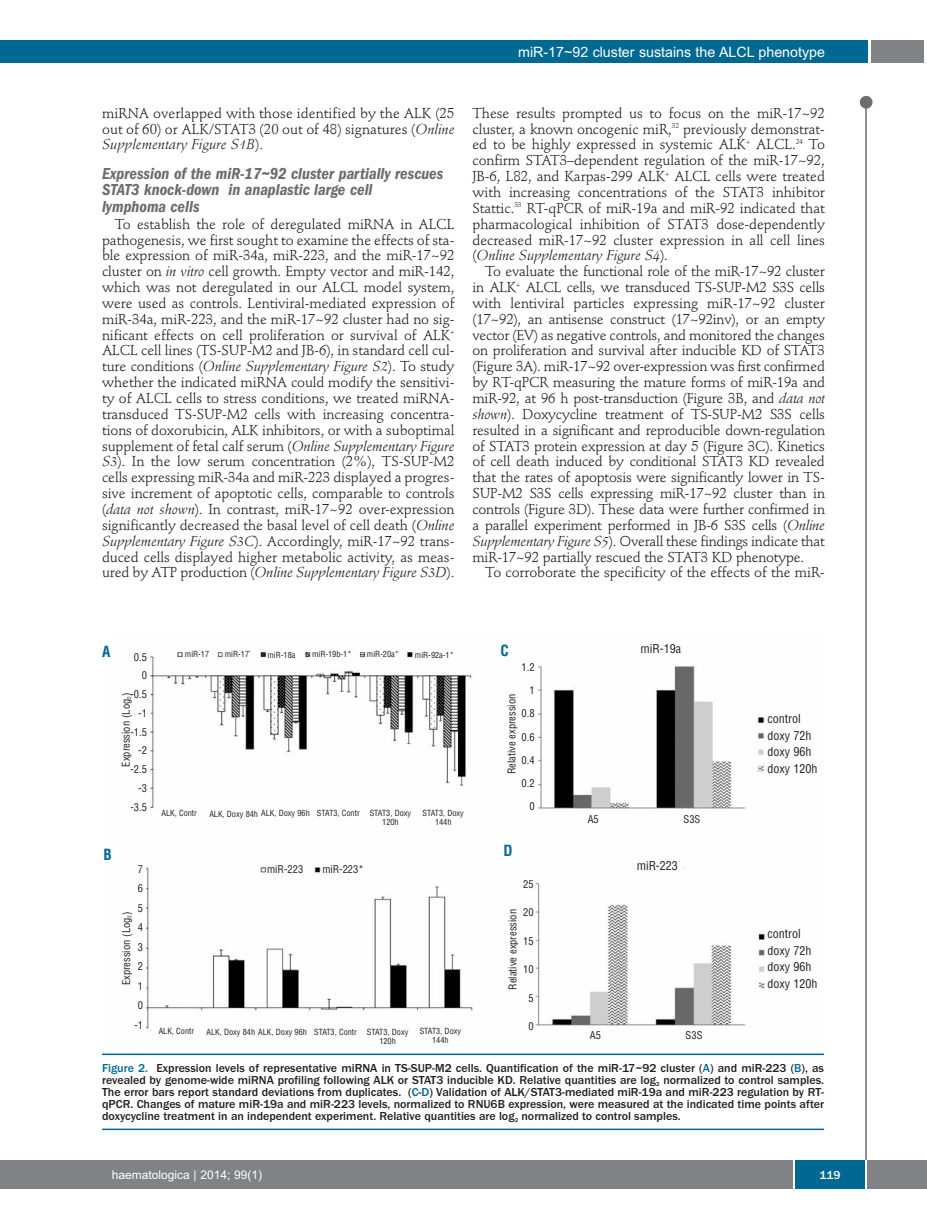
<style>
.page{position:relative;width:927px;height:1225px;background:#fff}
.page>*{position:absolute;margin:0;border:0;box-sizing:border-box;transform-origin:0 0}
.t1{font:italic 600 condensed 16.5px/16.5px "Franklin Gothic";color:#6c6d70}
.t2{font:700 condensed 15px "Helvetica";color:#006991}
.t3{font:14.25px/15.9px "Stempel Schneidler";letter-spacing:-.005em;color:#231f20;text-align:justify}
.t4{font:14.25px "Arial";color:#fff}
.t5{font:500 12px/12px "Franklin Gothic";color:#231f20;text-align:justify}
.t6{font:condensed 12px/16.5px "Helvetica";color:#231f20}
.t7{font:12px "Arial";color:#fff}
.t8{font:500 12px "Franklin Gothic";color:#fff}
.t9{font:condensed 10.5px/18.8px "Helvetica";color:#231f20;text-align:right}
.t10{font:condensed 8.25px/9px "Helvetica";color:#231f20}
.s1{font-style:italic}
.s2{color:#006991}
</style>
<div class="page">
<div style="left:860px;top:96px;width:12px;height:13px;background:#6c6d70;border-radius:50%"></div>
<hr style="left:865px;top:98px;width:2px;height:1062px;background:#6c6d70">
<div style="left:871px;top:40px;width:52px;height:22px;background:#808285"></div>
<div style="left:18px;top:40px;width:849px;height:22px;background:#006991"></div>
<div style="left:17px;top:1160px;width:910px;height:28px;background:#808285"></div>
<div style="left:795px;top:1160px;width:70px;height:28px;background:#006991"></div>
<hr style="left:793px;top:1160px;width:2px;height:28px;background:#fff">
<hr style="left:865px;top:1160px;width:2px;height:28px;background:#fff">
<div style="left:0;top:40px;width:19px;height:22px;background:#006991"></div>
<div style="left:0;top:1160px;width:18px;height:28px;background:#808285"></div>
<img style="left:105px;top:652px;width:719px;height:404px">
<hr style="left:102px;top:1053px;width:722px;height:2px;background:#006991">
<hr style="left:102px;top:1128px;width:722px;height:2px;background:#006991">
<p class="t4" style="left:518px;top:44px;width:308px">miR-17~92 cluster sustains the ALCL phenotype</p>
<p class="t3" style="left:102px;top:106px;width:354px">miRNA overlapped with those identified by the ALK (25 out of 60) or ALK/STAT3 (20 out of 48) signatures (<span class="s1">Online Supplementary Figure S1B</span>).</p>
<p class="t1" style="left:102px;top:166px;width:343px">Expression of the miR-17~92 cluster partially rescues<br>STAT3 knock-down in anaplastic large cell<br>lymphoma cells</p>
<p class="t3" style="left:102px;top:217px;width:354px;text-indent:13px">To establish the role of deregulated miRNA in ALCL pathogenesis, we first sought to examine the effects of sta&shy;ble expression of miR-34a, miR-223, and the miR-17~92 cluster on <span class="s1">in vitro</span> cell growth. Empty vector and miR-142, which was not deregulated in our ALCL model system, were used as controls. Lentiviral-mediated expression of miR-34a, miR-223, and the miR-17~92 cluster had no sig&shy;nificant effects on cell proliferation or survival of ALK<sup>+ </sup>ALCL cell lines (TS-SUP-M2 and JB-6), in standard cell cul&shy;ture conditions (<span class="s1">Online Supplementary Figure S2</span>). To study whether the indicated miRNA could modify the sensitivi&shy;ty of ALCL cells to stress conditions, we treated miRNA&shy;transduced TS-SUP-M2 cells with increasing concentra&shy;tions of doxorubicin, ALK inhibitors, or with a suboptimal supplement of fetal calf serum (<span class="s1">Online Supplementary Figure S3</span>). In the low serum concentration (2%), TS-SUP-M2 cells expressing miR-34a and miR-223 displayed a progres&shy;sive increment of apoptotic cells, comparable to controls (<span class="s1">data not shown</span>). In contrast, miR-17~92 over-expression significantly decreased the basal level of cell death (<span class="s1">Online Supplementary Figure S3C</span>). Accordingly, miR-17~92 trans&shy;duced cells displayed higher metabolic activity, as meas&shy;ured by ATP production (<span class="s1">Online Supplementary Figure S3D</span>).</p>
<p class="t3" style="left:472px;top:106px;width:354px">These results prompted us to focus on the miR-17~92 cluster, a known oncogenic miR,<sup>32</sup> previously demonstrat&shy;ed to be highly expressed in systemic ALK<sup>+</sup> ALCL.<sup>24</sup> To confirm STAT3–dependent regulation of the miR-17~92, JB-6, L82, and Karpas-299 ALK<sup>+</sup> ALCL cells were treated with increasing concentrations of the STAT3 inhibitor Stattic.<sup>33</sup> RT-qPCR of miR-19a and miR-92 indicated that pharmacological inhibition of STAT3 dose-dependently decreased miR-17~92 cluster expression in all cell lines (<span class="s1">Online Supplementary Figure S4</span>).</p>
<p class="t3" style="left:472px;top:265px;width:354px;text-indent:13px">To evaluate the functional role of the miR-17~92 cluster in ALK<sup>+</sup> ALCL cells, we transduced TS-SUP-M2 S3S cells with lentiviral particles expressing miR-17~92 cluster (17~92), an antisense construct (17~92inv), or an empty vector (EV) as negative controls, and monitored the changes on proliferation and survival after inducible KD of STAT3 (Figure 3A). miR-17~92 over-expression was first confirmed by RT-qPCR measuring the mature forms of miR-19a and miR-92, at 96 h post-transduction (Figure 3B, and <span class="s1">data not shown</span>). Doxycycline treatment of TS-SUP-M2 S3S cells resulted in a significant and reproducible down-regulation of STAT3 protein expression at day 5 (Figure 3C). Kinetics of cell death induced by conditional STAT3 KD revealed that the rates of apoptosis were significantly lower in TS-SUP-M2 S3S cells expressing miR-17~92 cluster than in controls (Figure 3D). These data were further confirmed in a parallel experiment performed in JB-6 S3S cells (<span class="s1">Online Supplementary Figure S5</span>). Overall these findings indicate that miR-17~92 partially rescued the STAT3 KD phenotype.</p>
<p class="t3" style="left:485px;top:566px;width:341px">To corroborate the specificity of the effects of the miR-</p>
<p class="t2" style="left:102px;top:643px;width:10px">A</p>
<p class="t2" style="left:501px;top:642px;width:10px">C</p>
<p class="t9" style="left:130px;top:647px;width:18px">0.5<br>0 -0.5 -1 -1.5 -2 -2.5 -3 -3.5</p>
<p class="t10" style="left:185px;top:649px;width:26px">miR-17</p>
<p class="t10" style="left:162px;top:808px;width:37px">ALK, Contr</p>
<p class="t10" style="left:382px;top:809px;width:30px;text-indent:-173px">ALK, Doxy 84h ALK, Doxy 96h STAT3, Contr STAT3, Doxy<br>120h</p>
<p class="t10" style="left:422px;top:808px;width:43px;text-align:center">STAT3, Doxy<br>144h</p>
<p class="t10" style="left:225px;top:650px;width:28px">miR-17<sup>*</sup></p>
<p class="t10" style="left:268px;top:650px;width:29px">miR-18a</p>
<p class="t10" style="left:312px;top:650px;width:41px">miR-19b-1*</p>
<p class="t10" style="left:367px;top:650px;width:34px">miR-20a*</p>
<p class="t10" style="left:415px;top:650px;width:40px">miR-92a-1*</p>
<p class="t9" style="left:521px;top:658px;width:15px">1.2</p>
<p class="t9" style="left:529px;top:681px;width:7px">1</p>
<p class="t9" style="left:521px;top:704px;width:15px">0.8</p>
<p class="t9" style="left:521px;top:727px;width:15px">0.6</p>
<p class="t9" style="left:521px;top:751px;width:15px">0.4</p>
<p class="t9" style="left:521px;top:774px;width:15px">0.2</p>
<p class="t9" style="left:529px;top:797px;width:7px">0</p>
<p class="t9" style="left:117px;top:766px;width:75px;rotate:-90deg">Expression (Log<sub>2</sub>)</p>
<p class="t9" style="left:502px;top:774px;width:82px;rotate:-90deg">Relative expression</p>
<p class="t2" style="left:103px;top:846px;width:10px">B</p>
<p class="t2" style="left:503px;top:842px;width:11px">D</p>
<p class="t9" style="left:134px;top:859px;width:10px;line-height:19.5px;text-align:center">7<br>6<br>5<br>4<br>3<br>2<br>1<br>0 -1</p>
<p class="t9" style="left:117px;top:985px;width:75px;rotate:-90deg">Expression (Log<sub>2</sub>)</p>
<p class="t9" style="left:267px;top:860px;width:38px">miR-223</p>
<p class="t9" style="left:322px;top:860px;width:43px">miR-223*</p>
<p class="t10" style="left:159px;top:1027px;width:37px">ALK, Contr</p>
<p class="t10" style="left:379px;top:1027px;width:30px;text-indent:-173px">ALK, Doxy 84h ALK, Doxy 96h STAT3, Contr STAT3, Doxy<br>120h</p>
<p class="t10" style="left:420px;top:1027px;width:43px;text-align:center">STAT3, Doxy<br>144h</p>
<p class="t9" style="left:523px;top:874px;width:12px">25</p>
<p class="t9" style="left:523px;top:903px;width:12px">20</p>
<p class="t9" style="left:523px;top:931px;width:12px">15</p>
<p class="t9" style="left:523px;top:960px;width:12px">10</p>
<p class="t9" style="left:529px;top:988px;width:7px">5</p>
<p class="t9" style="left:529px;top:1017px;width:7px">0</p>
<p class="t9" style="left:503px;top:989px;width:82px;rotate:-90deg">Relative expression</p>
<p class="t6" style="left:641px;top:640px;width:42px">miR-19a</p>
<p class="t9" style="left:588px;top:810px;width:13px">A5</p>
<p class="t9" style="left:683px;top:810px;width:18px">S3S</p>
<p class="t6" style="left:637px;top:857px;width:43px">miR-223</p>
<p class="t9" style="left:590px;top:1025px;width:13px">A5</p>
<p class="t9" style="left:686px;top:1025px;width:18px">S3S</p>
<p class="t6" style="left:767px;top:711px;width:51px">control doxy 72h doxy 96h doxy 120h</p>
<p class="t6" style="left:768px;top:925px;width:51px">control doxy 72h doxy 96h doxy 120h</p>
<p class="t5" style="left:102px;top:1062px;width:723px"><span class="s2">Figure 2.</span> Expression levels of representative miRNA in TS-SUP-M2 cells. Quantification of the miR-17~92 cluster (<span class="s2">A</span>) and miR-223 (<span class="s2">B</span>), as revealed by genome-wide miRNA profiling following ALK or STAT3 inducible KD. Relative quantities are log<sub>2</sub> normalized to control samples.<br>The error bars report standard deviations from duplicates. (<span class="s2">C</span>-<span class="s2">D</span>) Validation of ALK/STAT3-mediated miR-19a and miR-223 regulation by RT&shy;qPCR. Changes of mature miR-19a and miR-223 levels, normalized to RNU6B expression, were measured at the indicated time points after doxycycline treatment in an independent experiment. Relative quantities are log<sub>2</sub> normalized to control samples.</p>
<p class="t7" style="left:112px;top:1167px;width:152px">haematologica | 2014; 99(1)</p>
<p class="t8" style="left:819px;top:1167px;width:23px">119</p>
</div>
